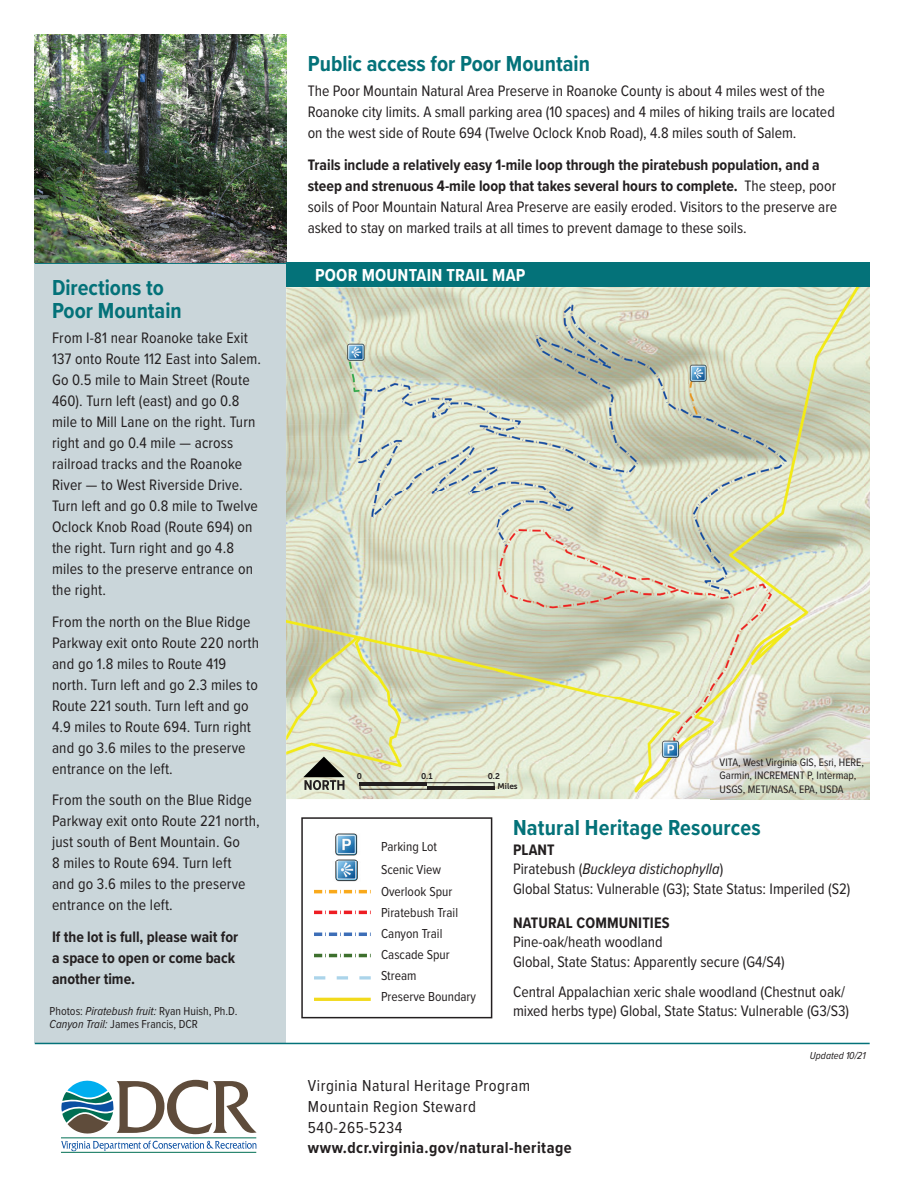
<style>
.page{position:relative;width:918px;height:1188px;background:#fff}
.page>*{position:absolute;margin:0;border:0;box-sizing:border-box;transform-origin:0 0}
.t1{font:700 22.5px/22.5px "Proxima Nova Cond";color:#047279}
.t2{font:700 18px "Proxima Nova Cond";letter-spacing:.01em;color:#fff}
.t3{font:16.5px/21px "Proxima Nova Cond";letter-spacing:.03em;color:#231f20}
.t4{font:700 16.5px "Proxima Nova Cond";letter-spacing:.03em;color:#231f20}
.t5{font:15.75px/21px "Proxima Nova Cond";color:#231f20}
.t6{font:700 15.75px/21px "Proxima Nova Cond";color:#231f20}
.t7{font:13.5px/21px "Proxima Nova Cond";color:#231f20}
.t8{font:12px/13.5px "Proxima Nova Cond";color:#231f20}
.t9{font:11.25px/13.5px "Proxima Nova Cond";color:#231f20}
.t10{font:italic 10.5px "Proxima Nova Cond";color:#231f20}
.t11{font:8.25px/10.2px "Museo Sans 700";color:#231f20}
.s1{font-style:italic}
.s2{font-weight:700}
</style>
<div class="page">
<div style="left:35px;top:35px;width:251px;height:1008px;background:#cad6da"></div>
<hr style="left:35px;top:1043px;width:835px;height:1px;background:#047279">
<hr style="left:35px;top:262px;width:834px;height:2px;background:#047279">
<img style="left:35px;top:35px;width:251px;height:227px">
<svg style="left:301px;top:817px;width:192px;height:202px"></svg>
<img style="left:286px;top:287px;width:584px;height:512px">
<hr style="left:360px;top:783px;width:67px;height:3px;background:#231f20">
<hr style="left:427px;top:786px;width:67px;height:3px;background:#231f20">
<div style="left:360px;top:782px;width:135px;height:8px;border:1px solid #231f20"></div>
<img style="left:661px;top:739px;width:23px;height:23px">
<img style="left:688px;top:363px;width:21px;height:20px">
<img style="left:347px;top:341px;width:19px;height:21px">
<svg style="left:303px;top:757px;width:41px;height:33px"></svg>
<div style="left:286px;top:262px;width:583px;height:25px;background:#047279"></div>
<svg style="left:61px;top:1141px;width:196px;height:10px"></svg>
<hr style="left:61px;top:1152px;width:195px;height:1px;background:#006e53">
<hr style="left:61px;top:1138px;width:195px;height:1px;background:#006e53">
<svg style="left:61px;top:1080px;width:196px;height:55px"></svg>
<h1 class="t1" style="left:52px;top:276px;width:131px">Directions to<br>Poor Mountain</h1>
<p class="t5" style="left:52px;top:327px;width:211px">From I-81 near Roanoke take Exit<br>137 onto Route 112 East into Salem.<br>Go 0.5 mile to Main Street (Route<br>460). Turn left (east) and go 0.8 mile to Mill Lane on the right. Turn right and go 0.4 mile — across railroad tracks and the Roanoke<br>River — to West Riverside Drive.<br>Turn left and go 0.8 mile to Twelve<br>Oclock Knob Road (Route 694) on the right. Turn right and go 4.8 miles to the preserve entrance on the right.</p>
<p class="t5" style="left:52px;top:610px;width:209px">From the north on the Blue Ridge<br>Parkway exit onto Route 220 north and go 1.8 miles to Route 419 north. Turn left and go 2.3 miles to<br>Route 221 south. Turn left and go<br>4.9 miles to Route 694. Turn right and go 3.6 miles to the preserve entrance on the left.</p>
<p class="t5" style="left:52px;top:789px;width:209px">From the south on the Blue Ridge<br>Parkway exit onto Route 221 north, just south of Bent Mountain. Go<br>8 miles to Route 694. Turn left<br>and go 3.6 miles to the preserve entrance on the left.</p>
<p class="t6" style="left:52px;top:925px;width:188px">If the lot is full, please wait for a space to open or come back another time.</p>
<p class="t8" style="left:50px;top:1004px;width:189px">Photos: <span class="s1">Piratebush fruit:</span> Ryan Huish, Ph.D.<br><span class="s1">Canyon Trail:</span> James Francis, DCR</p>
<h1 class="t1" style="left:308px;top:52px;width:284px">Public access for Poor Mountain</h1>
<p class="t5" style="left:308px;top:80px;width:529px">The Poor Mountain Natural Area Preserve in Roanoke County is about 4 miles west of the<br>Roanoke city limits. A small parking area (10 spaces) and 4 miles of hiking trails are located on the west side of Route 694 (Twelve Oclock Knob Road), 4.8 miles south of Salem.</p>
<p class="t5" style="left:308px;top:153px;width:531px"><span class="s2">Trails include a relatively easy 1-mile loop through the piratebush population, and a steep and strenuous 4-mile loop that takes several hours to complete.</span> The steep, poor soils of Poor Mountain Natural Area Preserve are easily eroded. Visitors to the preserve are asked to stay on marked trails at all times to prevent damage to these soils.</p>
<p class="t2" style="left:315px;top:262px;width:212px">POOR MOUNTAIN TRAIL MAP</p>
<p class="t11" style="left:357px;top:771px;width:7px">0</p>
<p class="t11" style="left:421px;top:771px;width:13px">0.1</p>
<p class="t11" style="left:498px;top:771px;width:22px;text-indent:-10px">0.2<br>Miles</p>
<p class="t9" style="left:720px;top:755px;width:146px">VITA, West Virginia GIS, Esri, HERE,<br>Garmin, INCREMENT P, Intermap,<br>USGS, METI/NASA, EPA, USDA</p>
<p class="t7" style="left:381px;top:835px;width:73px;line-height:22.5px">Parking Lot<br>Scenic View<br>Overlook Spur</p>
<p class="t7" style="left:381px;top:902px;width:96px">Piratebush Trail<br>Canyon Trail<br>Cascade Spur<br>Stream<br>Preserve Boundary</p>
<h1 class="t1" style="left:513px;top:816px;width:249px">Natural Heritage Resources</h1>
<p class="t5" style="left:513px;top:839px;width:339px;line-height:19.5px"><span class="s2">PLANT<br></span>Piratebush (<span class="s1">Buckleya distichophylla</span>)<br>Global Status: Vulnerable (G3); State Status: Imperiled (S2)</p>
<p class="t6" style="left:513px;top:912px;width:158px">NATURAL COMMUNITIES</p>
<p class="t5" style="left:513px;top:932px;width:273px;line-height:19.5px">Pine-oak/heath woodland<br>Global, State Status: Apparently secure (G4/S4)</p>
<p class="t5" style="left:513px;top:981px;width:338px;line-height:19.5px">Central Appalachian xeric shale woodland (Chestnut oak/ mixed herbs type) Global, State Status: Vulnerable (G3/S3)</p>
<p class="t10" style="left:810px;top:1048px;width:57px">Updated 10/21</p>
<p class="t3" style="left:308px;top:1075px;width:224px">Virginia Natural Heritage Program<br>Mountain Region Steward<br>540-265-5234</p>
<p class="t4" style="left:308px;top:1135px;width:265px">www.dcr.virginia.gov/natural-heritage</p>
</div>
